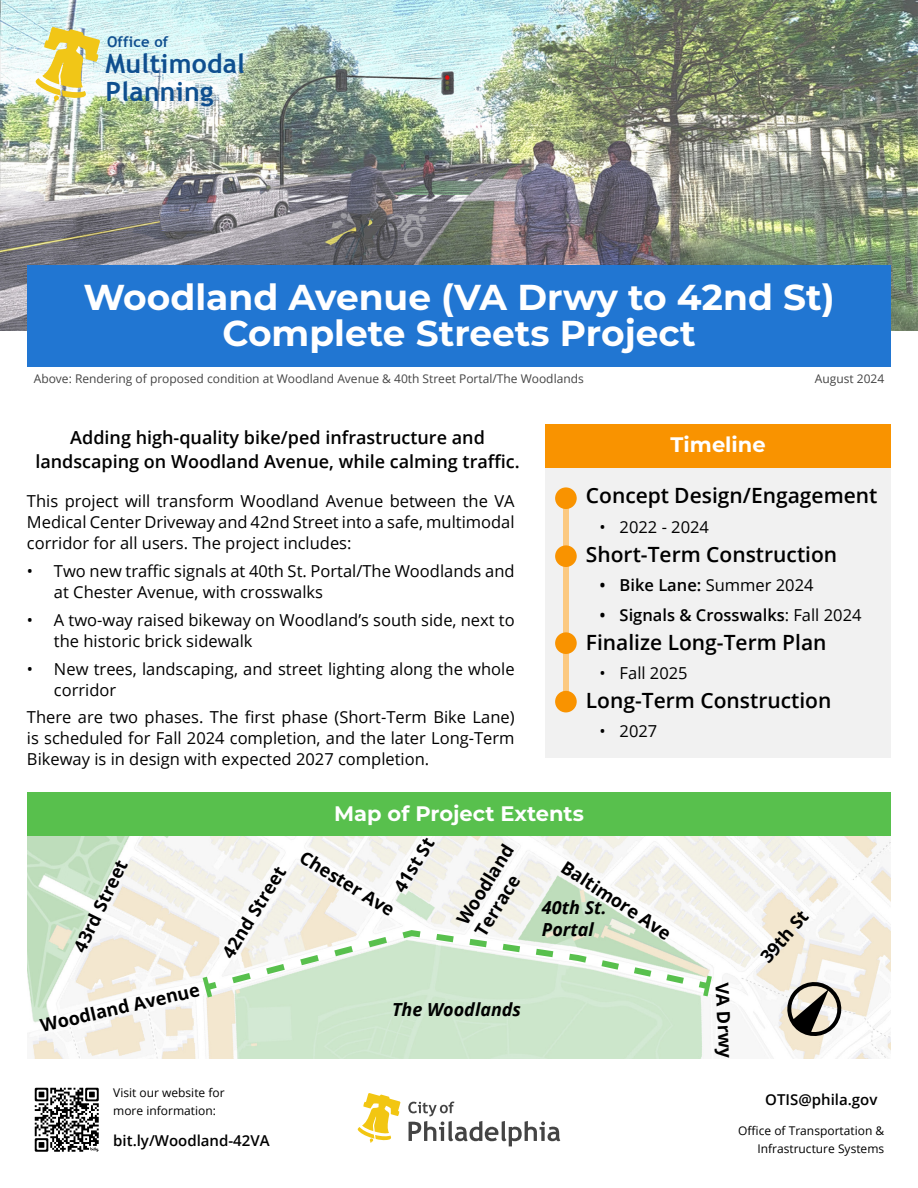
<style>
.page{position:relative;width:918px;height:1188px;background:#fff}
.page>*{position:absolute;margin:0;border:0;box-sizing:border-box;transform-origin:0 0}
.t1{font:700 36px/36px "Montserrat";color:#fff;text-align:center}
.t2{font:700 26.55px/27.9px "Trebuchet MS";letter-spacing:.01em;color:#0f4f8f}
.t3{font:600 21px "Open Sans";color:#000}
.t4{font:700 21px "Montserrat";color:#fff}
.t5{font:600 18px/24px "Open Sans";color:#000;text-align:center}
.t6{font:700 18px/21.6px "Open Sans";color:#000}
.t7{font:italic 700 18px/21.6px "Open Sans";color:#000}
.t8{font:16.5px/21px "Open Sans";color:#000}
.t9{font:600 16.5px "Open Sans";color:#000}
.t10{font:600 15px "Open Sans";color:#000}
.t11{font:700 14.85px "Trebuchet MS";letter-spacing:.01em;color:#0f4f8f}
.t12{font:12px "Open Sans";color:#444}
.t13{font:12px/18px "Open Sans";color:#000;text-align:right}
.s1{font-weight:400}
</style>
<div class="page">
<svg style="left:408px;top:1102px;width:152px;height:44px"></svg>
<svg style="left:357px;top:1093px;width:44px;height:50px"></svg>
<svg style="left:35px;top:1088px;width:64px;height:64px"></svg>
<img style="left:0;top:0;width:918px;height:330px">
<div style="left:27px;top:265px;width:864px;height:102px;background:#2176d2"></div>
<img style="left:27px;top:836px;width:864px;height:222px">
<div style="left:545px;top:467px;width:346px;height:291px;background:#f1f1f1"></div>
<div style="left:27px;top:793px;width:864px;height:43px;background:#58c04d"></div>
<div style="left:545px;top:424px;width:346px;height:43px;background:#f99300"></div>
<div style="left:563px;top:498px;width:6px;height:204px;background:#fcc980"></div>
<div style="left:555px;top:487px;width:22px;height:22px;background:#f99300;border-radius:50%"></div>
<div style="left:555px;top:545px;width:22px;height:22px;background:#f99300;border-radius:50%"></div>
<div style="left:555px;top:632px;width:22px;height:22px;background:#f99300;border-radius:50%"></div>
<div style="left:555px;top:691px;width:22px;height:21px;background:#f99300;border-radius:50%"></div>
<svg style="left:36px;top:27px;width:64px;height:75px"></svg>
<svg style="left:199px;top:927px;width:516px;height:75px"></svg>
<svg style="left:784px;top:978px;width:61px;height:62px"></svg>
<p class="t11" style="left:107px;top:32px;width:63px">Office of</p>
<h2 class="t2" style="left:106px;top:50px;width:141px">Multimodal<br>Planning</h2>
<h1 class="t1" style="left:83px;top:278px;width:753px">Woodland Avenue (VA Drwy to 42nd St)<br>Complete Streets Project</h1>
<p class="t12" style="left:34px;top:370px;width:552px">Above: Rendering of proposed condition at Woodland Avenue &amp; 40th Street Portal/The Woodlands</p>
<p class="t12" style="left:815px;top:370px;width:71px">August 2024</p>
<p class="t5" style="left:35px;top:425px;width:486px">Adding high-quality bike/ped infrastructure and landscaping on Woodland Avenue, while calming traffic.</p>
<p class="t8" style="left:27px;top:490px;width:489px;text-align:justify">This project will transform Woodland Avenue between the VA Medical Center Driveway and 42nd Street into a safe, multimodal corridor for all users. The project includes:</p>
<p class="t8" style="left:54px;top:560px;width:462px;text-indent:-27px">• Two new traffic signals at 40th St. Portal/The Woodlands and at Chester Avenue, with crosswalks</p>
<p class="t8" style="left:54px;top:609px;width:462px;text-indent:-27px">• A two-way raised bikeway on Woodland’s south side, next to the historic brick sidewalk</p>
<p class="t8" style="left:54px;top:658px;width:462px;text-indent:-27px">• New trees, landscaping, and street lighting along the whole corridor</p>
<p class="t8" style="left:27px;top:706px;width:489px;text-align:justify">There are two phases. The first phase (Short-Term Bike Lane) is scheduled for Fall 2024 completion, and the later Long-Term Bikeway is in design with expected 2027 completion.</p>
<p class="t4" style="left:671px;top:430px;width:97px">Timeline</p>
<p class="t3" style="left:586px;top:481px;width:293px">Concept Design/Engagement</p>
<p class="t8" style="left:599px;top:516px;width:111px">• 2022 - 2024</p>
<p class="t3" style="left:586px;top:540px;width:253px">Short-Term Construction</p>
<p class="t9" style="left:599px;top:574px;width:216px">• Bike Lane: <span class="s1">Summer 2024</span></p>
<p class="t9" style="left:599px;top:603px;width:264px">• Signals &amp; Crosswalks<span class="s1">: Fall 2024</span></p>
<p class="t3" style="left:586px;top:628px;width:242px">Finalize Long-Term Plan</p>
<p class="t8" style="left:599px;top:662px;width:90px">• Fall 2025</p>
<p class="t3" style="left:586px;top:686px;width:247px">Long-Term Construction</p>
<p class="t8" style="left:599px;top:721px;width:59px">• 2027</p>
<p class="t6" style="left:69px;top:946px;width:101px;rotate:-64deg">43rd Street</p>
<p class="t6" style="left:38px;top:1015px;width:164px;rotate:-13deg">Woodland Avenue</p>
<p class="t6" style="left:217px;top:950px;width:105px;rotate:-58deg">42nd Street</p>
<p class="t4" style="left:334px;top:798px;width:251px">Map of Project Extents</p>
<p class="t6" style="left:389px;top:884px;width:61px;rotate:-58deg">41st St</p>
<p class="t6" style="left:452px;top:917px;width:92px;rotate:-58deg">Woodland<br>Terrace</p>
<p class="t6" style="left:308px;top:845px;width:109px;rotate:32deg">Chester Ave</p>
<p class="t6" style="left:569px;top:856px;width:128px;rotate:33deg">Baltimore Ave</p>
<p class="t7" style="left:542px;top:897px;width:66px">40th St.<br>Portal</p>
<p class="t7" style="left:392px;top:998px;width:131px">The Woodlands</p>
<p class="t6" style="left:733px;top:982px;width:77px;rotate:87deg">VA Drwy</p>
<p class="t6" style="left:755px;top:953px;width:64px;rotate:-49deg">39th St</p>
<p class="t13" style="left:113px;top:1083px;width:113px;text-align:left">Visit our website for more information:</p>
<p class="t10" style="left:765px;top:1090px;width:114px">OTIS@phila.gov</p>
<p class="t10" style="left:113px;top:1130px;width:158px">bit.ly/Woodland-42VA</p>
<p class="t13" style="left:738px;top:1121px;width:148px">Office of Transportation &amp;<br>Infrastructure Systems</p>
</div>
